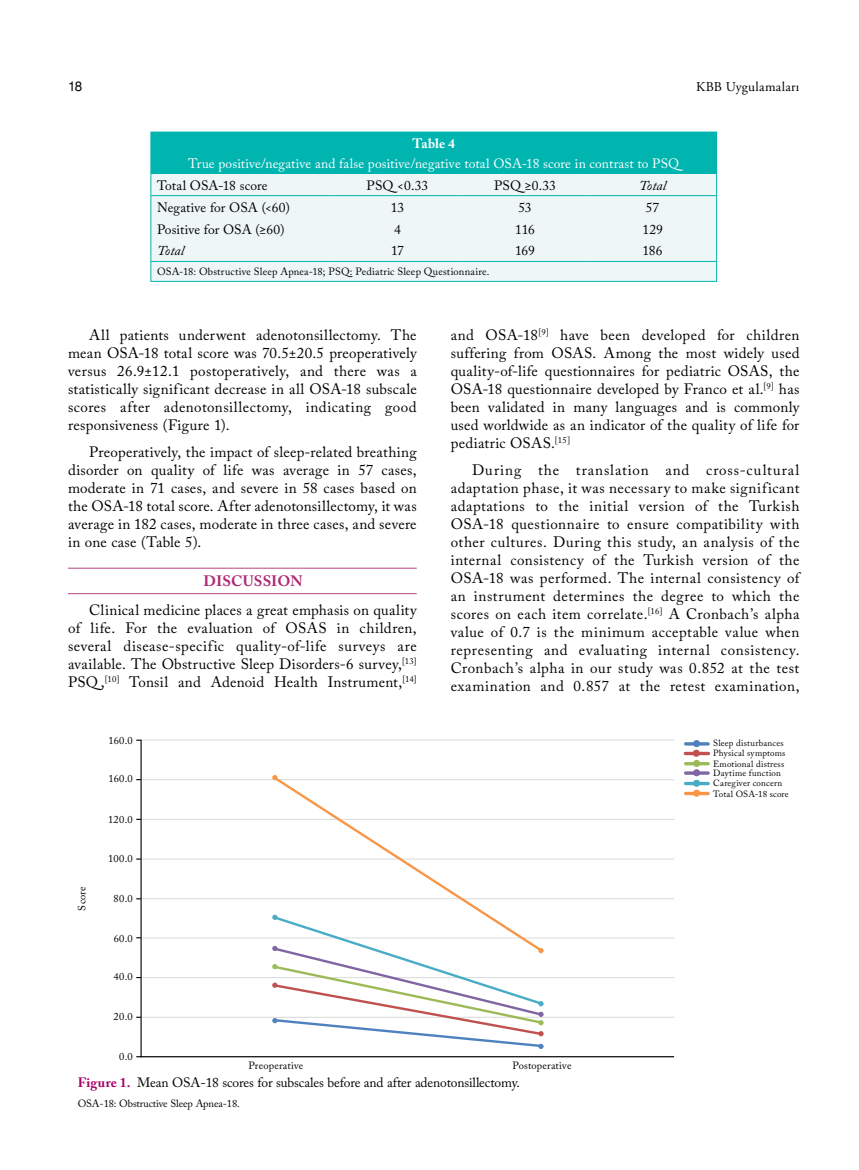
<style>
.page{position:relative;width:859px;height:1170px;background:#fff}
.page>*{position:absolute;margin:0;border:0;box-sizing:border-box;transform-origin:0 0}
.t1{font:15px/18px "Adobe Caslon Pro";letter-spacing:.02em;color:#000;text-align:justify}
.t2{font:700 15px "Adobe Caslon Pro";letter-spacing:.01em;color:#ae2a75}
.t3{font:13.5px "Adobe Caslon Pro";letter-spacing:-.01em;color:#000}
.t4{font:13.5px "Adobe Caslon Pro";letter-spacing:.01em;color:#fff}
.t5{font:13.5px "Adobe Caslon Pro";letter-spacing:.01em;color:#000}
.t6{font:13.5px "Adobe Garamond Pro";letter-spacing:.02em;color:#000}
.t7{font:italic 13.5px "Adobe Caslon Pro";color:#000}
.t8{font:700 13.5px "Adobe Caslon Pro";letter-spacing:.005em;color:#fff}
.t9{font:13.5px "Helvetica Normal Tr";color:#000}
.t10{font:10.5px "Adobe Caslon Pro";letter-spacing:.015em;color:#000}
.t11{font:10.5px "Adobe Caslon Pro";letter-spacing:-.01em;color:#000}
.t12{font:9px/10.1px "Adobe Caslon Pro";letter-spacing:.02em;color:#000}
.s1{font-weight:700;color:#a70069}
</style>
<div class="page">
<hr style="left:68px;top:568px;width:349px;height:1px;background:#b54581">
<hr style="left:68px;top:593px;width:349px;height:1px;background:#b54581">
<div style="left:151px;top:132px;width:566px;height:149px;background:#eef7f6"></div>
<div style="left:151px;top:132px;width:565px;height:42px;background:#00b5b0"></div>
<hr style="left:151px;top:261px;width:183px;height:1px;background:#00b5b0">
<hr style="left:334px;top:261px;width:127px;height:1px;background:#00b5b0">
<hr style="left:461px;top:261px;width:128px;height:1px;background:#00b5b0">
<hr style="left:589px;top:261px;width:127px;height:1px;background:#00b5b0">
<hr style="left:151px;top:195px;width:183px;height:1px;background:#00b5b0">
<hr style="left:334px;top:195px;width:127px;height:1px;background:#00b5b0">
<hr style="left:461px;top:195px;width:128px;height:1px;background:#00b5b0">
<hr style="left:589px;top:195px;width:127px;height:1px;background:#00b5b0">
<div style="left:151px;top:132px;width:566px;height:149px;border:1px solid #00b5b0"></div>
<hr style="left:142px;top:739px;width:532px;height:1px;background:#d8dad9">
<hr style="left:142px;top:779px;width:532px;height:1px;background:#d8dad9">
<hr style="left:142px;top:818px;width:532px;height:1px;background:#d8dad9">
<hr style="left:142px;top:858px;width:532px;height:1px;background:#d8dad9">
<hr style="left:142px;top:898px;width:532px;height:1px;background:#d8dad9">
<hr style="left:142px;top:937px;width:532px;height:1px;background:#d8dad9">
<hr style="left:142px;top:977px;width:532px;height:1px;background:#d8dad9">
<hr style="left:142px;top:1016px;width:532px;height:1px;background:#d8dad9">
<svg style="left:271px;top:776px;width:273px;height:163px"></svg>
<svg style="left:272px;top:775px;width:5px;height:5px"></svg>
<svg style="left:272px;top:914px;width:272px;height:134px"></svg>
<hr style="left:141px;top:739px;width:1px;height:318px;background:#000">
<hr style="left:141px;top:1056px;width:533px;height:1px;background:#000">
<hr style="left:686px;top:742px;width:22px;height:3px;background:#4f81be">
<div style="left:693px;top:740px;width:7px;height:7px;border:1px solid #4f81be;border-radius:50%"></div>
<svg style="left:685px;top:751px;width:23px;height:4px"></svg>
<div style="left:693px;top:749px;width:7px;height:7px;border:1px solid #c0514e;border-radius:50%"></div>
<hr style="left:686px;top:762px;width:22px;height:3px;background:#9cbb58">
<div style="left:693px;top:759px;width:7px;height:7px;border:1px solid #9cbb58;border-radius:50%"></div>
<hr style="left:686px;top:771px;width:22px;height:3px;background:#8065a2">
<div style="left:693px;top:769px;width:7px;height:7px;border:1px solid #8065a2;border-radius:50%"></div>
<svg style="left:686px;top:781px;width:22px;height:4px"></svg>
<div style="left:693px;top:779px;width:7px;height:7px;border:1px solid #48acc6;border-radius:50%"></div>
<svg style="left:686px;top:791px;width:22px;height:4px"></svg>
<svg style="left:693px;top:740px;width:6px;height:56px"></svg>
<div style="left:693px;top:789px;width:7px;height:7px;border:1px solid #f89648;border-radius:50%"></div>
<p class="t9" style="left:68px;top:78px;width:16px">18</p>
<p class="t6" style="left:696px;top:78px;width:105px">KBB Uygulamaları</p>
<p class="t8" style="left:413px;top:136px;width:44px">Table 4</p>
<p class="t4" style="left:188px;top:155px;width:492px">True positive/negative and false positive/negative total OSA-18 score in contrast to PSQ</p>
<p class="t3" style="left:157px;top:177px;width:112px">Total OSA-18 score</p>
<p class="t3" style="left:367px;top:177px;width:63px">PSQ &lt;0.33</p>
<p class="t3" style="left:494px;top:177px;width:63px">PSQ ≥0.33</p>
<p class="t7" style="left:639px;top:177px;width:29px">Total</p>
<p class="t5" style="left:157px;top:199px;width:134px">Negative for OSA (&lt;60)</p>
<p class="t3" style="left:391px;top:199px;width:15px">13</p>
<p class="t3" style="left:518px;top:199px;width:15px">53</p>
<p class="t3" style="left:646px;top:199px;width:15px">57</p>
<p class="t3" style="left:157px;top:221px;width:129px">Positive for OSA (≥60)</p>
<p class="t3" style="left:394px;top:221px;width:8px">4</p>
<p class="t3" style="left:515px;top:221px;width:21px">116</p>
<p class="t3" style="left:642px;top:221px;width:22px">129</p>
<p class="t7" style="left:157px;top:243px;width:29px">Total</p>
<p class="t3" style="left:391px;top:243px;width:14px">17</p>
<p class="t3" style="left:515px;top:243px;width:21px">169</p>
<p class="t3" style="left:642px;top:243px;width:22px">186</p>
<p class="t10" style="left:157px;top:265px;width:334px">OSA-18: Obstructive Sleep Apnea-18; PSQ: Pediatric Sleep Questionnaire.</p>
<p class="t1" style="left:68px;top:326px;width:350px;text-indent:21px">All patients underwent adenotonsillectomy. The mean OSA-18 total score was 70.5±20.5 preoperatively versus 26.9±12.1 postoperatively, and there was a statistically significant decrease in all OSA-18 subscale scores after adenotonsillectomy, indicating good responsiveness (Figure 1).</p>
<p class="t1" style="left:68px;top:442px;width:350px;text-indent:21px">Preoperatively, the impact of sleep-related breathing disorder on quality of life was average in 57 cases, moderate in 71 cases, and severe in 58 cases based on the OSA-18 total score. After adenotonsillectomy, it was average in 182 cases, moderate in three cases, and severe in one case (Table 5).</p>
<p class="t2" style="left:204px;top:572px;width:100px">DISCUSSION</p>
<p class="t1" style="left:68px;top:600px;width:350px;text-indent:21px">Clinical medicine places a great emphasis on quality of life. For the evaluation of OSAS in children, several disease-specific quality-of-life surveys are available. The Obstructive Sleep Disorders-6 survey,<sup>[13] </sup>PSQ ,<sup>[10]</sup> Tonsil and Adenoid Health Instrument,<sup>[14]</sup></p>
<p class="t1" style="left:451px;top:326px;width:350px">and OSA-18<sup>[9]</sup> have been developed for children suffering from OSAS. Among the most widely used quality-of-life questionnaires for pediatric OSAS, the OSA-18 questionnaire developed by Franco et al.<sup>[9]</sup> has been validated in many languages and is commonly used worldwide as an indicator of the quality of life for pediatric OSAS.<sup>[15]</sup></p>
<p class="t1" style="left:451px;top:460px;width:350px;text-indent:21px">During the translation and cross-cultural adaptation phase, it was necessary to make significant adaptations to the initial version of the Turkish OSA-18 questionnaire to ensure compatibility with other cultures. During this study, an analysis of the internal consistency of the Turkish version of the OSA-18 was performed. The internal consistency of an instrument determines the degree to which the scores on each item correlate.<sup>[16]</sup> A Cronbach’s alpha value of 0.7 is the minimum acceptable value when representing and evaluating internal consistency.<br>Cronbach’s alpha in our study was 0.852 at the test examination and 0.857 at the retest examination,</p>
<p class="t10" style="left:76px;top:910px;width:26px;rotate:-90deg">Score</p>
<p class="t10" style="left:109px;top:733px;width:26px">160.0</p>
<p class="t10" style="left:109px;top:772px;width:26px">160.0</p>
<p class="t10" style="left:108px;top:812px;width:26px">120.0</p>
<p class="t10" style="left:108px;top:852px;width:26px">100.0</p>
<p class="t10" style="left:114px;top:892px;width:21px">80.0</p>
<p class="t10" style="left:114px;top:931px;width:21px">60.0</p>
<p class="t10" style="left:114px;top:970px;width:21px">40.0</p>
<p class="t10" style="left:114px;top:1010px;width:21px">20.0</p>
<p class="t10" style="left:119px;top:1050px;width:15px">0.0</p>
<p class="t10" style="left:248px;top:1059px;width:56px">Preoperative</p>
<p class="t10" style="left:513px;top:1059px;width:60px">Postoperative</p>
<p class="t3" style="left:78px;top:1074px;width:444px"><span class="s1">Figure 1.</span> Mean OSA-18 scores for subscales before and after adenotonsillectomy.</p>
<p class="t11" style="left:78px;top:1096px;width:164px">OSA-18: Obstructive Sleep Apnea-18.</p>
<p class="t12" style="left:713px;top:738px;width:77px">Sleep disturbances<br>Physical symptoms<br>Emotional distress<br>Daytime function<br>Caregiver concern<br>Total OSA-18 score</p>
</div>
